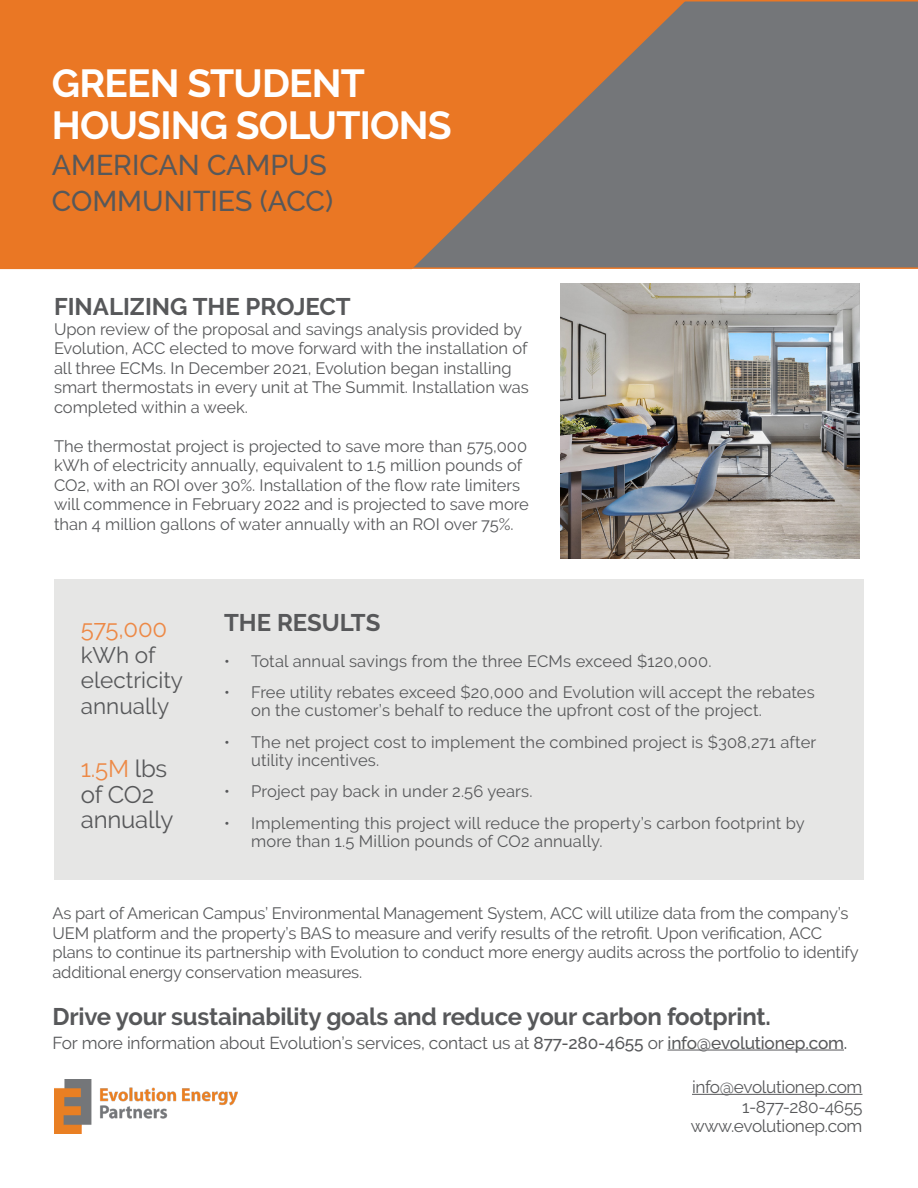
<style>
.page{position:relative;width:918px;height:1188px;background:#fff}
.page>*{position:absolute;margin:0;border:0;box-sizing:border-box;transform-origin:0 0}
.t1{font:700 39px/42px "Raleway";letter-spacing:-.02em;color:#fff}
.t2{font:500 28.5px "Raleway";color:#57585a}
.t3{font:700 24px "Raleway";letter-spacing:-.01em;color:#57585a}
.t4{font:24px/25.5px "Raleway";letter-spacing:-.01em;color:#57585a}
.t5{font:24px "Raleway";letter-spacing:-.015em;color:#ed8946}
.t6{font:22.5px/25.5px "Raleway";color:#57585a}
.t7{font:17.25px "Raleway";letter-spacing:-.02em;color:#57585a}
.t8{font:16.5px/19.5px "Raleway";color:#57585a}
.s1{color:#ed8946}
.s2{font-weight:500}
</style>
<div class="page">
<img style="left:54px;top:1080px;width:184px;height:53px">
<div style="left:688px;top:0;width:230px;height:269px;background:#747679"></div>
<hr style="left:692px;top:1094px;width:171px;height:1px;background:#57585a">
<div style="left:54px;top:579px;width:810px;height:301px;background:#e5e5e4"></div>
<hr style="left:668px;top:1050px;width:176px;height:1px;background:#57585a">
<svg style="left:0;top:0;width:688px;height:270px;background:#d27735"></svg>
<img style="left:560px;top:283px;width:300px;height:276px">
<p class="t1" style="left:52px;top:63px;width:401px">GREEN STUDENT<br>HOUSING SOLUTIONS</p>
<p class="t2" style="left:52px;top:149px;width:277px">AMERICAN CAMPUS</p>
<p class="t2" style="left:52px;top:185px;width:283px">COMMUNITIES (ACC)</p>
<p class="t3" style="left:54px;top:293px;width:298px">FINALIZING THE PROJECT</p>
<p class="t8" style="left:54px;top:319px;width:476px">Upon review of the proposal and savings analysis provided by Evolution, ACC elected to move forward with the installation of all three ECMs. In December 2021, Evolution began installing smart thermostats in every unit at The Summit. Installation was completed within a week.</p>
<p class="t8" style="left:54px;top:436px;width:476px">The thermostat project is projected to save more than 575,000 kWh of electricity annually, equivalent to 1.5 million pounds of CO2, with an ROI over 30%. Installation of the flow rate limiters will commence in February 2022 and is projected to save more than 4 million gallons of water annually with an ROI over 75%.</p>
<p class="t5" style="left:81px;top:615px;width:88px">575,000</p>
<p class="t6" style="left:81px;top:642px;width:104px">kWh of electricity annually</p>
<p class="t4" style="left:81px;top:756px;width:94px"><span class="s1">1.5M</span> lbs of CO2 annually</p>
<p class="t3" style="left:224px;top:608px;width:158px">THE RESULTS</p>
<p class="t8" style="left:224px;top:651px;width:489px">• Total annual savings from the three ECMs exceed $120,000.</p>
<p class="t8" style="left:251px;top:683px;width:565px;line-height:18px;text-indent:-27px">• Free utility rebates exceed $20,000 and Evolution will accept the rebates on the customer’s behalf to reduce the upfront cost of the project.</p>
<p class="t8" style="left:251px;top:733px;width:567px;line-height:18px;text-indent:-27px">• The net project cost to implement the combined project is $308,271 after utility incentives.</p>
<p class="t8" style="left:224px;top:782px;width:310px">• Project pay back in under 2.56 years.</p>
<p class="t8" style="left:251px;top:814px;width:555px;line-height:18px;text-indent:-27px">• Implementing this project will reduce the property’s carbon footprint by more than 1.5 Million pounds of CO2 annually.</p>
<p class="t8" style="left:52px;top:904px;width:808px">As part of American Campus’ Environmental Management System, ACC will utilize data from the company’s UEM platform and the property’s BAS to measure and verify results of the retrofit. Upon verification, ACC plans to continue its partnership with Evolution to conduct more energy audits across the portfolio to identify additional energy conservation measures.</p>
<p class="t3" style="left:52px;top:1003px;width:720px">Drive your sustainability goals and reduce your carbon footprint.</p>
<p class="t7" style="left:52px;top:1033px;width:796px">For more information about Evolution’s services, contact us at <span class="s2">877-280-4655</span> or <span class="s2">info@evolutionep.com.</span></p>
<p class="t7" style="left:692px;top:1077px;width:172px">info@evolutionep.com</p>
<p class="t7" style="left:742px;top:1096px;width:122px">1-877-280-4655</p>
<p class="t7" style="left:691px;top:1116px;width:173px">www.evolutionep.com</p>
</div>
